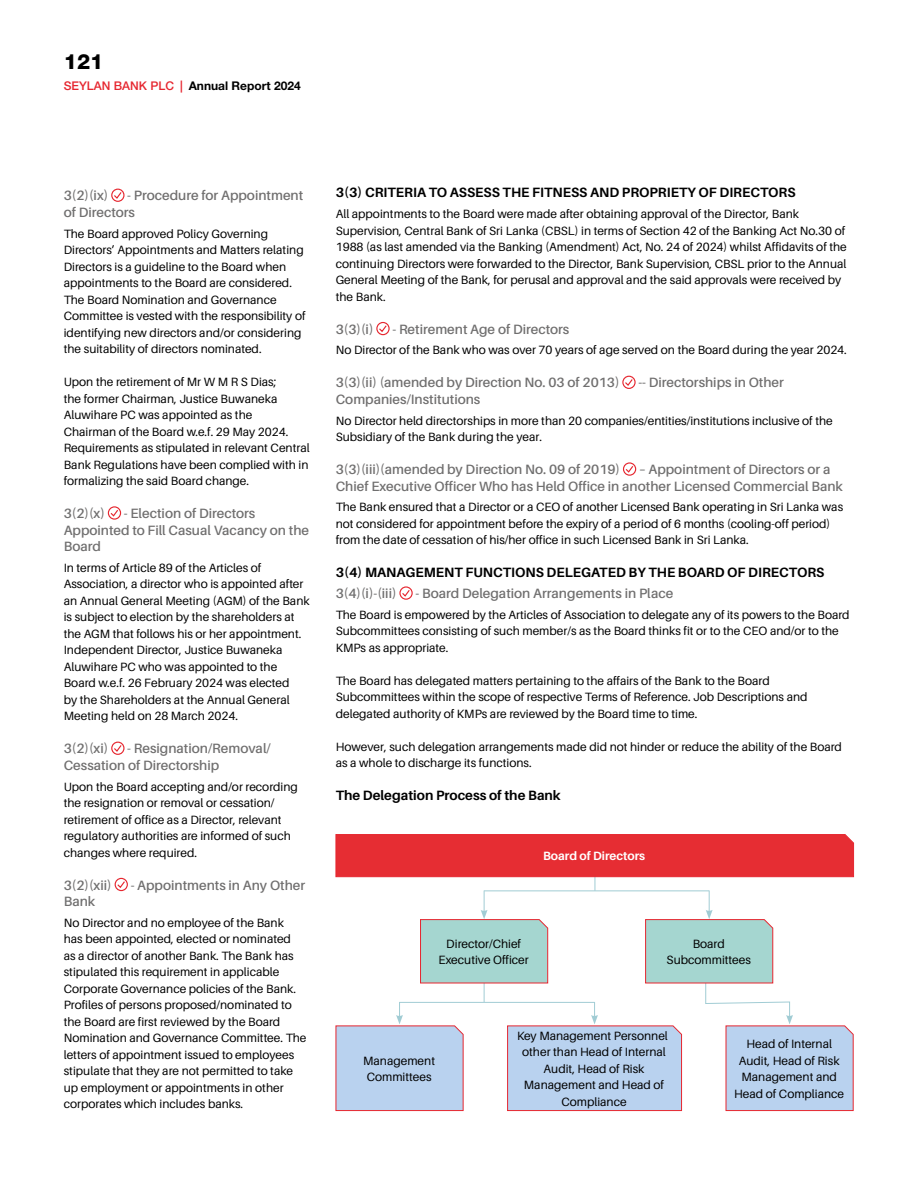
<style>
.page{position:relative;width:918px;height:1188px;background:#fff}
.page>*{position:absolute;margin:0;border:0;box-sizing:border-box;transform-origin:0 0}
.t1{font:800 21px "Helvetica Neue LT Pro";color:#000}
.t2{font:600 13.5px/16.5px "Aileron";color:#706f6f}
.t3{font:700 13.5px "Aileron";color:#000}
.t4{font:12px/16.5px "Aileron";color:#000}
.t5{font:700 12px "Helvetica Neue LT Pro";color:#000}
.t6{font:700 12px "Aileron";color:#fff}
.s1{font-weight:500;color:#e62730}
</style>
<div class="page">
<svg style="left:113px;top:191px;width:10px;height:9px"></svg>
<div style="left:111px;top:189px;width:14px;height:13px;border:1px solid #e62730;border-radius:50%"></div>
<svg style="left:109px;top:509px;width:10px;height:9px"></svg>
<div style="left:108px;top:506px;width:13px;height:14px;border:1px solid #e62730;border-radius:50%"></div>
<svg style="left:113px;top:744px;width:10px;height:9px"></svg>
<div style="left:111px;top:742px;width:14px;height:13px;border:1px solid #e62730;border-radius:50%"></div>
<svg style="left:117px;top:880px;width:9px;height:9px"></svg>
<div style="left:115px;top:878px;width:13px;height:13px;border:1px solid #e62730;border-radius:50%"></div>
<svg style="left:378px;top:324px;width:10px;height:9px"></svg>
<div style="left:376px;top:322px;width:14px;height:13px;border:1px solid #e62730;border-radius:50%"></div>
<svg style="left:624px;top:378px;width:10px;height:9px"></svg>
<div style="left:622px;top:376px;width:14px;height:13px;border:1px solid #e62730;border-radius:50%"></div>
<svg style="left:624px;top:465px;width:10px;height:9px"></svg>
<div style="left:623px;top:462px;width:13px;height:14px;border:1px solid #e62730;border-radius:50%"></div>
<svg style="left:401px;top:589px;width:10px;height:9px"></svg>
<div style="left:399px;top:586px;width:14px;height:14px;border:1px solid #e62730;border-radius:50%"></div>
<svg style="left:336px;top:834px;width:518px;height:277px"></svg>
<h1 class="t1" style="left:64px;top:49px;width:41px">121</h1>
<p class="t5" style="left:64px;top:78px;width:238px"><span class="s1">SEYLAN BANK PLC |</span> Annual Report 2024</p>
<p class="t2" style="left:64px;top:188px;width:46px">3(2)(ix)</p>
<p class="t2" style="left:64px;top:188px;width:241px;text-indent:64px">- Procedure for Appointment of Directors</p>
<p class="t4" style="left:64px;top:225px;width:243px">The Board approved Policy Governing Directors’ Appointments and Matters relating Directors is a guideline to the Board when appointments to the Board are considered.<br>The Board Nomination and Governance Committee is vested with the responsibility of identifying new directors and/or considering the suitability of directors nominated.</p>
<p class="t4" style="left:64px;top:374px;width:247px">Upon the retirement of Mr W M R S Dias;<br>the former Chairman, Justice Buwaneka Aluwihare PC was appointed as the<br>Chairman of the Board w.e.f. 29 May 2024.<br>Requirements as stipulated in relevant Central Bank Regulations have been complied with in formalizing the said Board change.</p>
<p class="t2" style="left:64px;top:505px;width:43px">3(2)(x)</p>
<p class="t2" style="left:64px;top:505px;width:247px;text-indent:60px">- Election of Directors<br>Appointed to Fill Casual Vacancy on the<br>Board</p>
<p class="t4" style="left:64px;top:560px;width:247px">In terms of Article 89 of the Articles of Association, a director who is appointed after an Annual General Meeting (AGM) of the Bank is subject to election by the shareholders at the AGM that follows his or her appointment.<br>Independent Director, Justice Buwaneka Aluwihare PC who was appointed to the Board w.e.f. 26 February 2024 was elected<br>by the Shareholders at the Annual General Meeting held on 28 March 2024.</p>
<p class="t2" style="left:64px;top:741px;width:46px">3(2)(xi)</p>
<p class="t2" style="left:64px;top:741px;width:209px;text-indent:64px">- Resignation/Removal/<br>Cessation of Directorship</p>
<p class="t4" style="left:64px;top:778px;width:236px">Upon the Board accepting and/or recording the resignation or removal or cessation/ retirement of office as a Director, relevant regulatory authorities are informed of such changes where required.</p>
<p class="t2" style="left:64px;top:877px;width:50px">3(2)(xii)</p>
<p class="t2" style="left:131px;top:877px;width:176px">- Appointments in Any Other</p>
<p class="t2" style="left:64px;top:893px;width:33px">Bank</p>
<p class="t4" style="left:64px;top:915px;width:244px">No Director and no employee of the Bank<br>has been appointed, elected or nominated<br>as a director of another Bank. The Bank has stipulated this requirement in applicable Corporate Governance policies of the Bank.<br>Profiles of persons proposed/nominated to the Board are first reviewed by the Board Nomination and Governance Committee. The letters of appointment issued to employees stipulate that they are not permitted to take up employment or appointments in other corporates which includes banks.</p>
<p class="t3" style="left:336px;top:185px;width:461px">3(3) CRITERIA TO ASSESS THE FITNESS AND PROPRIETY OF DIRECTORS</p>
<p class="t4" style="left:336px;top:206px;width:513px">All appointments to the Board were made after obtaining approval of the Director, Bank Supervision, Central Bank of Sri Lanka (CBSL) in terms of Section 42 of the Banking Act No.30 of 1988 (as last amended via the Banking (Amendment) Act, No. 24 of 2024) whilst Affidavits of the continuing Directors were forwarded to the Director, Bank Supervision, CBSL prior to the Annual General Meeting of the Bank, for perusal and approval and the said approvals were received by the Bank.</p>
<p class="t2" style="left:336px;top:321px;width:39px">3(3)(i)</p>
<p class="t2" style="left:392px;top:321px;width:178px">- Retirement Age of Directors</p>
<p class="t4" style="left:336px;top:342px;width:513px">No Director of the Bank who was over 70 years of age served on the Board during the year 2024.</p>
<p class="t2" style="left:336px;top:375px;width:285px">3(3)(ii) (amended by Direction No. 03 of 2013)</p>
<p class="t2" style="left:638px;top:375px;width:147px">-- Directorships in Other</p>
<p class="t2" style="left:336px;top:391px;width:146px">Companies/Institutions</p>
<p class="t4" style="left:336px;top:412px;width:499px">No Director held directorships in more than 20 companies/entities/institutions inclusive of the<br>Subsidiary of the Bank during the year.</p>
<p class="t2" style="left:336px;top:461px;width:286px">3(3)(iii)(amended by Direction No. 09 of 2019)</p>
<p class="t2" style="left:336px;top:461px;width:509px;text-indent:303px">– Appointment of Directors or a<br>Chief Executive Officer Who has Held Office in another Licensed Commercial Bank</p>
<p class="t4" style="left:336px;top:499px;width:509px">The Bank ensured that a Director or a CEO of another Licensed Bank operating in Sri Lanka was not considered for appointment before the expiry of a period of 6 months (cooling-off period) from the date of cessation of his/her office in such Licensed Bank in Sri Lanka.</p>
<p class="t3" style="left:336px;top:565px;width:490px">3(4) MANAGEMENT FUNCTIONS DELEGATED BY THE BOARD OF DIRECTORS</p>
<p class="t2" style="left:336px;top:585px;width:62px">3(4)(i)-(iii)</p>
<p class="t2" style="left:416px;top:585px;width:259px">- Board Delegation Arrangements in Place</p>
<p class="t4" style="left:336px;top:607px;width:515px">The Board is empowered by the Articles of Association to delegate any of its powers to the Board<br>Subcommittees consisting of such member/s as the Board thinks fit or to the CEO and/or to the<br>KMPs as appropriate.</p>
<p class="t4" style="left:336px;top:673px;width:473px">The Board has delegated matters pertaining to the affairs of the Bank to the Board<br>Subcommittees within the scope of respective Terms of Reference. Job Descriptions and delegated authority of KMPs are reviewed by the Board time to time.</p>
<p class="t4" style="left:336px;top:739px;width:508px">However, such delegation arrangements made did not hinder or reduce the ability of the Board as a whole to discharge its functions.</p>
<p class="t3" style="left:336px;top:788px;width:227px">The Delegation Process of the Bank</p>
<p class="t6" style="left:543px;top:849px;width:104px">Board of Directors</p>
<p class="t4" style="left:439px;top:935px;width:92px;text-align:center">Director/Chief<br>Executive Officer</p>
<p class="t4" style="left:667px;top:935px;width:86px;text-align:center">Board<br>Subcommittees</p>
<p class="t4" style="left:363px;top:1052px;width:73px">Management<br>Committees</p>
<p class="t4" style="left:517px;top:1028px;width:152px;text-align:center">Key Management Personnel other than Head of Internal<br>Audit, Head of Risk<br>Management and Head of<br>Compliance</p>
<p class="t4" style="left:734px;top:1036px;width:112px;text-align:center">Head of Internal<br>Audit, Head of Risk<br>Management and<br>Head of Compliance</p>
</div>
